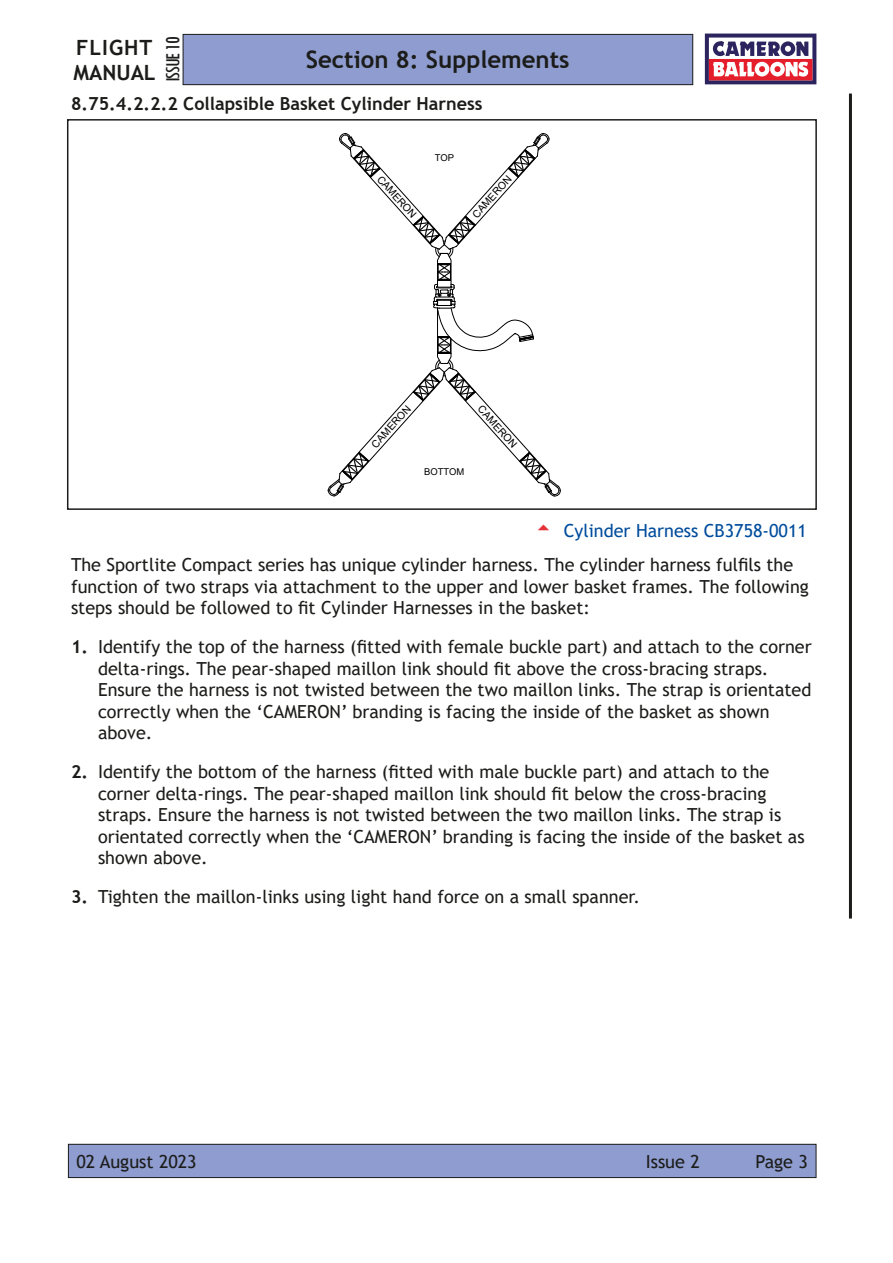
<style>
.page{position:relative;width:893px;height:1263px;background:#fff}
.page>*{position:absolute;margin:0;border:0;box-sizing:border-box;transform-origin:0 0}
.t1{font:700 24px "Trebuchet MS";color:#1c1c1a}
.t2{font:700 21px/25.2px "Trebuchet MS";letter-spacing:.025em;color:#1c1c1a}
.t3{font:condensed 21px "Tw Cen";letter-spacing:-.05em;color:#1c1c1a}
.Body{font:18px/21.6px "Trebuchet MS";color:#1c1c1a}
.Sub_Header{font:700 18px "Trebuchet MS";color:#1c1c1a}
.Caption_Text{font:18px "Trebuchet MS";color:#004c9d}
.t4{font:10.35px "Arial";color:#000}
.t5{font:9.45px "Arial";color:#000}
.s1{font-weight:700}
</style>
<div class="page">
<div style="left:68px;top:1144px;width:748px;height:33px;background:#8e9ccf"></div>
<div style="left:68px;top:1144px;width:748px;height:34px;border:1px solid #1c1c1a"></div>
<div style="left:183px;top:34px;width:510px;height:51px;background:#8e9ccf"></div>
<div style="left:183px;top:34px;width:510px;height:51px;border:1px solid #1c1c1a"></div>
<svg style="left:705px;top:34px;width:111px;height:50px"></svg>
<hr style="left:849px;top:94px;width:3px;height:824px;background:#1c1c1a">
<svg style="left:328px;top:133px;width:233px;height:363px"></svg>
<div style="left:67px;top:119px;width:750px;height:391px;border:2px solid #1c1c1a"></div>
<p class="t2" style="left:73px;top:35px;width:84px">FLIGHT<br>MANUAL</p>
<p class="t3" style="left:160px;top:82px;width:47px;rotate:-90deg">ISSUE10</p>
<h1 class="t1" style="left:306px;top:45px;width:265px">Section 8: Supplements</h1>
<p class="Sub_Header" style="left:71px;top:92px;width:413px">8.75.4.2.2.2 Collapsible Basket Cylinder Harness</p>
<p class="t5" style="left:435px;top:151px;width:21px">TOP</p>
<p class="t4" style="left:384px;top:172px;width:54px;rotate:48deg">CAMERON</p>
<p class="t4" style="left:469px;top:211px;width:54px;rotate:-48deg">CAMERON</p>
<p class="t4" style="left:368px;top:441px;width:54px;rotate:-48deg">CAMERON</p>
<p class="t5" style="left:424px;top:465px;width:42px">BOTTOM</p>
<p class="t4" style="left:485px;top:402px;width:54px;rotate:48deg">CAMERON</p>
<p class="Caption_Text" style="left:564px;top:519px;width:245px">Cylinder Harness CB3758-0011</p>
<p class="Body" style="left:71px;top:554px;width:739px">The Sportlite Compact series has unique cylinder harness. The cylinder harness fulfils the function of two straps via attachment to the upper and lower basket frames. The following steps should be followed to fit Cylinder Harnesses in the basket:</p>
<p class="Body" style="left:98px;top:636px;width:715px;text-indent:-27px"><span class="s1">1.</span> Identify the top of the harness (fitted with female buckle part) and attach to the corner delta-rings. The pear-shaped maillon link should fit above the cross-bracing straps.<br>Ensure the harness is not twisted between the two maillon links. The strap is orientated correctly when the ‘CAMERON’ branding is facing the inside of the basket as shown above.</p>
<p class="Body" style="left:98px;top:761px;width:708px;text-indent:-27px"><span class="s1">2.</span> Identify the bottom of the harness (fitted with male buckle part) and attach to the corner delta-rings. The pear-shaped maillon link should fit below the cross-bracing straps. Ensure the harness is not twisted between the two maillon links. The strap is orientated correctly when the ‘CAMERON’ branding is facing the inside of the basket as shown above.</p>
<p class="Body" style="left:71px;top:886px;width:570px"><span class="s1">3.</span> Tighten the maillon-links using light hand force on a small spanner.</p>
<p class="Body" style="left:77px;top:1150px;width:122px">02 August 2023</p>
<p class="Body" style="left:646px;top:1150px;width:56px">Issue 2</p>
<p class="Body" style="left:756px;top:1150px;width:54px">Page 3</p>
</div>
